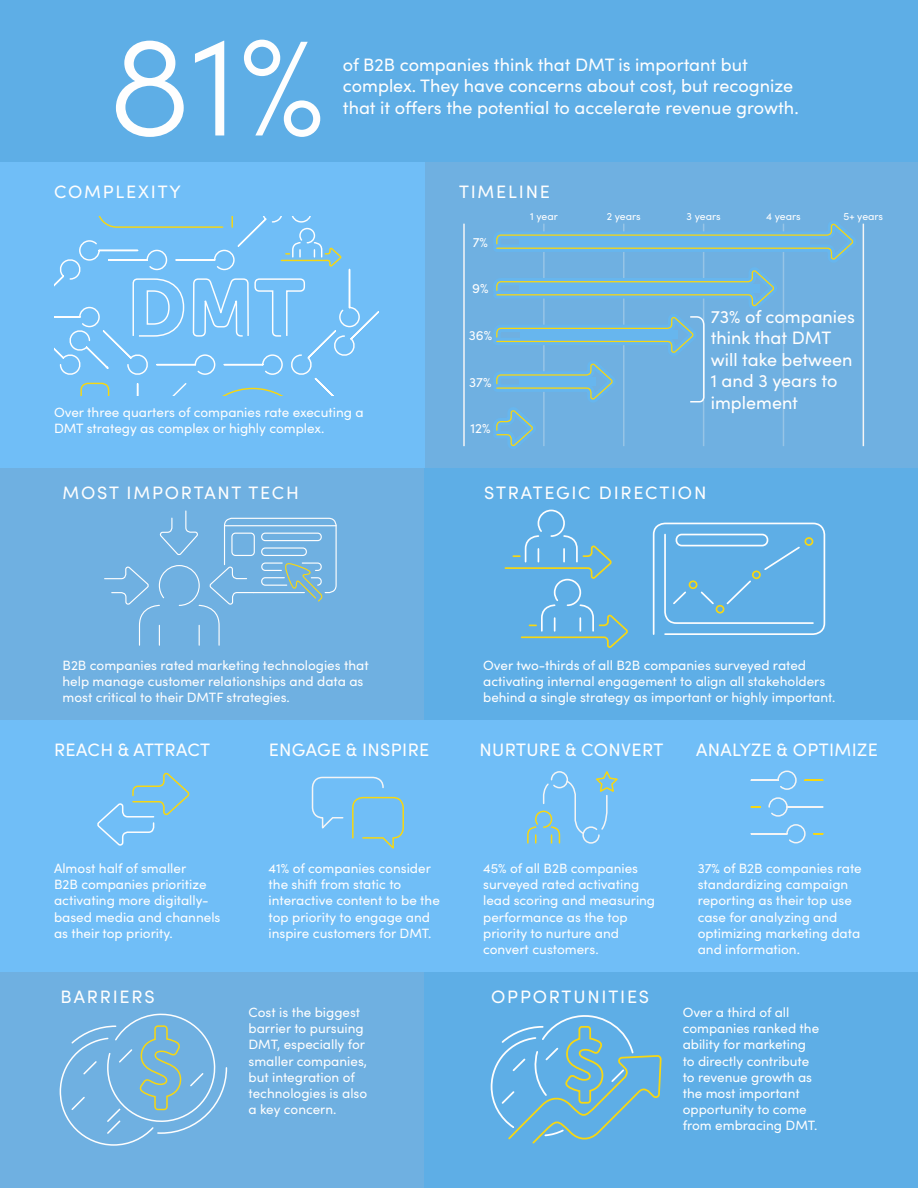
<style>
.page{position:relative;width:918px;height:1188px;background:#6fb0e1}
.page>*{position:absolute;margin:0;border:0;box-sizing:border-box;transform-origin:0 0}
.t1{font:300 142.35px "Sofia Pro";color:#fefefe}
.t2{font:18px/21.6px "Sofia Pro";color:#fefefe}
.t3{font:18px "Sofia Pro";letter-spacing:.1em;color:#fefefe}
.t4{font:18px "Sofia Pro";letter-spacing:.02em;color:#fefefe}
.t5{font:13.5px/16.2px "Sofia Pro";color:#fefefe}
.t6{font:10.5px "Sofia Pro";color:#fefefe}
</style>
<div class="page">
<div style="left:0;top:720px;width:918px;height:252px;background:#70bef7"></div>
<div style="left:0;top:0;width:918px;height:162px;background:#5eaee6"></div>
<div style="left:425px;top:468px;width:493px;height:252px;background:#5eaee6"></div>
<div style="left:425px;top:972px;width:493px;height:216px;background:#5eaee6"></div>
<div style="left:0;top:162px;width:425px;height:306px;background:#70bef7"></div>
<hr style="left:863px;top:224px;width:1px;height:222px;background:#f5f5f5">
<hr style="left:463px;top:224px;width:2px;height:222px;background:#f5f5f5">
<hr style="left:543px;top:224px;width:2px;height:222px;background:#f5f5f5">
<hr style="left:623px;top:224px;width:1px;height:222px;background:#f5f5f5">
<hr style="left:703px;top:224px;width:1px;height:222px;background:#f5f5f5">
<hr style="left:783px;top:224px;width:1px;height:222px;background:#f5f5f5">
<svg style="left:493px;top:221px;width:363px;height:85px"></svg>
<div style="left:520px;top:238px;width:290px;height:8px;background:#67b6ee"></div>
<div style="left:520px;top:284px;width:240px;height:9px;background:#67b6ee"></div>
<svg style="left:493px;top:312px;width:212px;height:134px"></svg>
<svg style="left:54px;top:240px;width:325px;height:156px"></svg>
<svg style="left:202px;top:387px;width:102px;height:9px"></svg>
<svg style="left:96px;top:216px;width:245px;height:121px"></svg>
<svg style="left:73px;top:383px;width:44px;height:13px"></svg>
<svg style="left:504px;top:509px;width:124px;height:139px"></svg>
<svg style="left:652px;top:522px;width:174px;height:113px"></svg>
<svg style="left:59px;top:1013px;width:169px;height:133px"></svg>
<svg style="left:104px;top:510px;width:233px;height:136px"></svg>
<hr style="left:225px;top:525px;width:111px;height:1px;background:#fefefe">
<svg style="left:490px;top:1015px;width:172px;height:129px"></svg>
<svg style="left:98px;top:773px;width:91px;height:73px"></svg>
<svg style="left:311px;top:776px;width:93px;height:73px"></svg>
<svg style="left:527px;top:771px;width:91px;height:73px"></svg>
<svg style="left:777px;top:770px;width:20px;height:20px"></svg>
<svg style="left:768px;top:797px;width:20px;height:20px"></svg>
<svg style="left:786px;top:824px;width:20px;height:20px"></svg>
<hr style="left:751px;top:779px;width:27px;height:2px;background:#f5f5f5">
<svg style="left:805px;top:779px;width:18px;height:2px"></svg>
<hr style="left:787px;top:806px;width:36px;height:2px;background:#f5f5f5">
<hr style="left:751px;top:833px;width:36px;height:2px;background:#f5f5f5">
<svg style="left:751px;top:806px;width:9px;height:2px"></svg>
<svg style="left:814px;top:833px;width:9px;height:2px"></svg>
<p class="t1" style="left:109px;top:-17px;width:218px">81%</p>
<p class="t3" style="left:54px;top:179px;width:128px">COMPLEXITY</p>
<p class="t2" style="left:343px;top:52px;width:452px">of B2B companies think that DMT is important but complex. They have concerns about cost, but recognize</p>
<p class="t2" style="left:343px;top:96px;width:457px">that it offers the potential to accelerate revenue growth.</p>
<p class="t3" style="left:459px;top:179px;width:93px">TIMELINE</p>
<p class="t6" style="left:530px;top:209px;width:29px">1 year</p>
<p class="t6" style="left:607px;top:209px;width:36px">2 years</p>
<p class="t6" style="left:687px;top:209px;width:36px">3 years</p>
<p class="t6" style="left:766px;top:209px;width:36px">4 years</p>
<p class="t6" style="left:844px;top:209px;width:41px">5+ years</p>
<p class="t5" style="left:54px;top:403px;width:311px">Over three quarters of companies rate executing a<br>DMT strategy as complex or highly complex.</p>
<p class="t3" style="left:62px;top:480px;width:238px">MOST IMPORTANT TECH</p>
<p class="t5" style="left:63px;top:656px;width:308px">B2B companies rated marketing technologies that help manage customer relationships and data as most critical to their DMTF strategies.</p>
<p class="t5" style="left:473px;top:233px;width:17px">7%</p>
<p class="t5" style="left:472px;top:280px;width:18px">9%</p>
<p class="t5" style="left:469px;top:327px;width:25px">36%</p>
<p class="t5" style="left:469px;top:373px;width:24px">37%</p>
<p class="t5" style="left:470px;top:419px;width:22px">12%</p>
<p class="t2" style="left:711px;top:305px;width:146px">73% of companies think that DMT will take between<br>1 and 3 years to implement</p>
<p class="t3" style="left:484px;top:480px;width:224px">STRATEGIC DIRECTION</p>
<p class="t5" style="left:483px;top:656px;width:354px">Over two-thirds of all B2B companies surveyed rated activating internal engagement to align all stakeholders behind a single strategy as important or highly important.</p>
<p class="t4" style="left:54px;top:737px;width:158px">REACH &amp; ATTRACT</p>
<p class="t4" style="left:269px;top:737px;width:162px">ENGAGE &amp; INSPIRE</p>
<p class="t4" style="left:479px;top:737px;width:185px">NURTURE &amp; CONVERT</p>
<p class="t4" style="left:696px;top:737px;width:183px">ANALYZE &amp; OPTIMIZE</p>
<p class="t5" style="left:54px;top:859px;width:168px">Almost half of smaller<br>B2B companies prioritize activating more digitally&shy;based media and channels as their top priority.</p>
<p class="t5" style="left:483px;top:859px;width:174px">45% of all B2B companies surveyed rated activating lead scoring and measuring performance as the top priority to nurture and convert customers.</p>
<p class="t5" style="left:698px;top:859px;width:166px">37% of B2B companies rate standardizing campaign reporting as their top use case for analyzing and optimizing marketing data and information.</p>
<p class="t5" style="left:269px;top:859px;width:173px">41% of companies consider the shift from static to interactive content to be the top priority to engage and inspire customers for DMT.</p>
<p class="t3" style="left:61px;top:984px;width:96px">BARRIERS</p>
<p class="t5" style="left:248px;top:1003px;width:120px">Cost is the biggest barrier to pursuing<br>DMT, especially for smaller companies, but integration of technologies is also a key concern.</p>
<p class="t3" style="left:491px;top:984px;width:160px">OPPORTUNITIES</p>
<p class="t5" style="left:683px;top:1003px;width:138px">Over a third of all companies ranked the ability for marketing to directly contribute to revenue growth as the most important opportunity to come from embracing DMT.</p>
</div>
